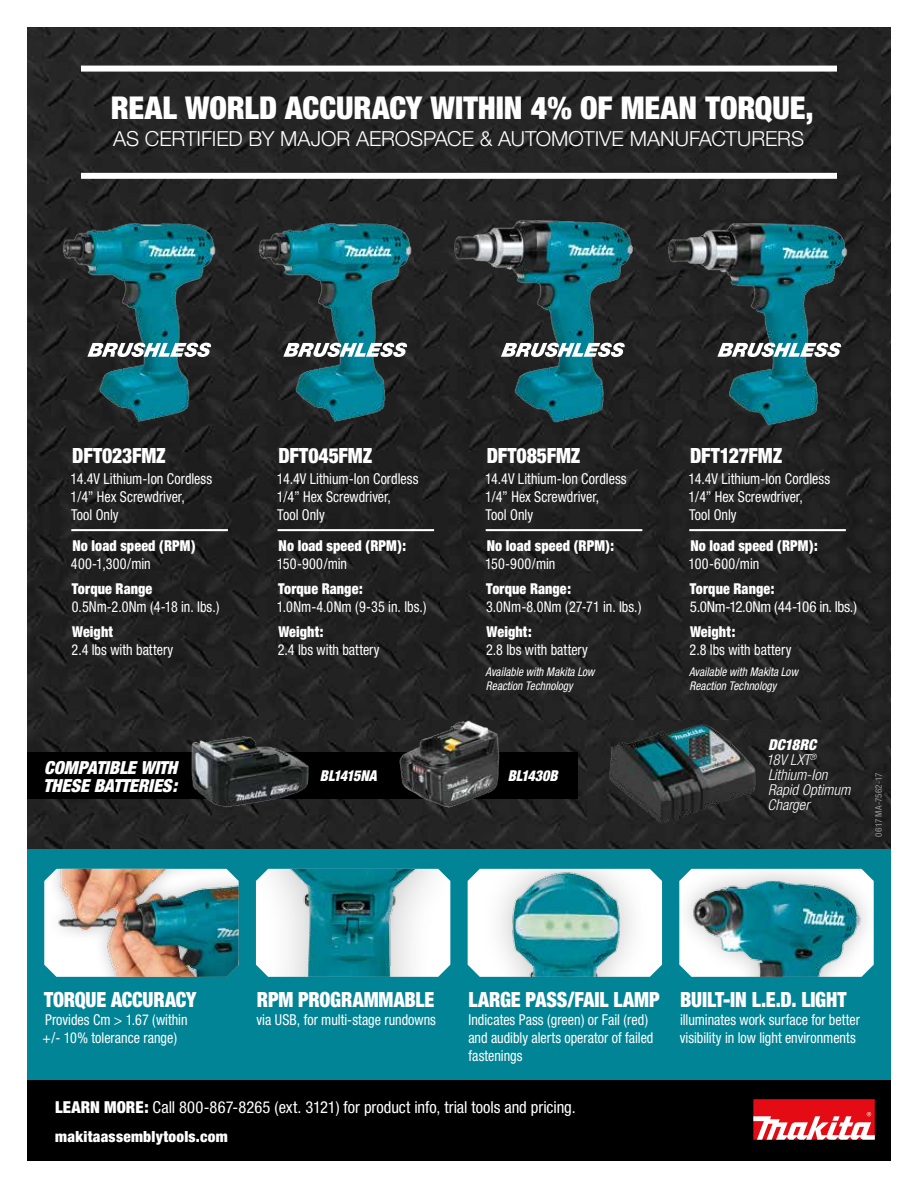
<style>
.page{position:relative;width:918px;height:1188px;background:#fff}
.page>*{position:absolute;margin:0;border:0;box-sizing:border-box;transform-origin:0 0}
.t1{font:900 condensed 31.5px "Helvetica Neue";letter-spacing:-.005em;color:#fff}
.t2{font:900 condensed 21px "Helvetica Neue";letter-spacing:-.01em;color:#fff;scale:.94 1}
.t3{font:300 20.85px "Helvetica Neue";letter-spacing:-.005em;color:#fff}
.t4{font:italic 900 condensed 18px/18px "Helvetica Neue";letter-spacing:-.005em;color:#fff}
.t5{font:condensed 16.5px "Helvetica Neue";color:#fff}
.t6{font:900 condensed 15.3px "Helvetica Neue";letter-spacing:.015em;color:#fff}
.t7{font:condensed 15px/18px "Helvetica Neue";color:#fff;scale:.94 1}
.t8{font:900 condensed 15px "Helvetica Neue";letter-spacing:.005em;color:#fff;scale:.94 1}
.t9{font:italic 300 condensed 15px/15px "Helvetica Neue";color:#fff}
.t10{font:condensed 15px "Helvetica Neue";letter-spacing:-.02em;color:#fff}
.t11{font:condensed 15px "Helvetica Neue";letter-spacing:.02em;color:#fff;scale:.94 1}
.t12{font:italic 900 condensed 15px "Helvetica Neue";letter-spacing:-.04em;color:#fff;scale:.94 1}
.t13{font:italic 900 condensed 15px "Helvetica Neue";letter-spacing:-.005em;color:#fff;scale:.94 1}
.t14{font:italic condensed 12px/14.4px "Helvetica Neue";letter-spacing:.005em;color:#fff;scale:.94 1}
.t15{font:condensed 9px "Helvetica Neue";letter-spacing:.025em;color:#969798}
.s1{font-weight:900}
</style>
<div class="page">
<img style="left:27px;top:27px;width:864px;height:823px">
<div style="left:27px;top:850px;width:864px;height:230px;background:#008496"></div>
<div style="left:27px;top:753px;width:551px;height:46px;background:#000"></div>
<div style="left:81px;top:66px;width:756px;height:6px;background:#fff"></div>
<div style="left:81px;top:173px;width:756px;height:6px;background:#fff"></div>
<img style="left:44px;top:869px;width:195px;height:108px">
<img style="left:468px;top:869px;width:194px;height:108px">
<img style="left:256px;top:869px;width:194px;height:108px">
<img style="left:679px;top:869px;width:195px;height:108px">
<hr style="left:71px;top:529px;width:157px;height:2px;background:#fff">
<img style="left:59px;top:214px;width:159px;height:213px">
<svg style="left:87px;top:334px;width:125px;height:23px"></svg>
<hr style="left:278px;top:529px;width:156px;height:2px;background:#fff">
<img style="left:255px;top:214px;width:159px;height:213px">
<svg style="left:282px;top:334px;width:126px;height:23px"></svg>
<hr style="left:486px;top:529px;width:156px;height:2px;background:#fff">
<img style="left:442px;top:210px;width:216px;height:230px">
<svg style="left:500px;top:334px;width:125px;height:23px"></svg>
<hr style="left:689px;top:529px;width:157px;height:2px;background:#fff">
<img style="left:665px;top:211px;width:187px;height:216px">
<svg style="left:717px;top:334px;width:125px;height:23px"></svg>
<img style="left:189px;top:733px;width:121px;height:77px">
<img style="left:391px;top:714px;width:121px;height:102px">
<img style="left:610px;top:724px;width:93px;height:37px">
<div style="left:27px;top:1080px;width:864px;height:81px;background:#000"></div>
<div style="left:753px;top:1099px;width:122px;height:41px;background:#e50b14"></div>
<svg style="left:753px;top:1112px;width:122px;height:28px"></svg>
<h1 class="t1" style="left:111px;top:88px;width:704px">REAL WORLD ACCURACY WITHIN 4% OF MEAN TORQUE,</h1>
<h3 class="t3" style="left:113px;top:126px;width:692px">AS CERTIFIED BY MAJOR AEROSPACE &amp; AUTOMOTIVE MANUFACTURERS</h3>
<h2 class="t2" style="left:72px;top:442px;width:101px">DFT023FMZ</h2>
<p class="t7" style="left:71px;top:470px;width:152px">14.4V Lithium-Ion Cordless<br>1/4” Hex Screwdriver,<br>Tool Only</p>
<p class="t8" style="left:72px;top:537px;width:133px">No load speed (RPM)</p>
<p class="t11" style="left:71px;top:555px;width:86px">400-1,300/min</p>
<p class="t8" style="left:72px;top:580px;width:87px">Torque Range</p>
<p class="t7" style="left:72px;top:598px;width:159px">0.5Nm-2.0Nm (4-18 in. lbs.)</p>
<p class="t8" style="left:72px;top:622px;width:45px">Weight</p>
<p class="t7" style="left:72px;top:641px;width:110px">2.4 lbs with battery</p>
<p class="t4" style="left:43px;top:758px;width:135px">COMPATIBLE WITH<br>THESE BATTERIES:</p>
<h2 class="t2" style="left:279px;top:442px;width:101px">DFT045FMZ</h2>
<p class="t7" style="left:277px;top:470px;width:152px">14.4V Lithium-Ion Cordless<br>1/4” Hex Screwdriver,<br>Tool Only</p>
<p class="t8" style="left:279px;top:537px;width:137px">No load speed (RPM):</p>
<p class="t7" style="left:277px;top:555px;width:76px">150-900/min</p>
<p class="t8" style="left:278px;top:580px;width:92px">Torque Range:</p>
<p class="t7" style="left:277px;top:598px;width:161px">1.0Nm-4.0Nm (9-35 in. lbs.)</p>
<p class="t8" style="left:278px;top:622px;width:50px">Weight:</p>
<p class="t7" style="left:278px;top:641px;width:110px">2.4 lbs with battery</p>
<h2 class="t2" style="left:487px;top:442px;width:101px">DFT085FMZ</h2>
<p class="t7" style="left:485px;top:470px;width:152px">14.4V Lithium-Ion Cordless<br>1/4” Hex Screwdriver,<br>Tool Only</p>
<p class="t8" style="left:487px;top:537px;width:137px">No load speed (RPM):</p>
<p class="t7" style="left:485px;top:555px;width:76px">150-900/min</p>
<p class="t8" style="left:486px;top:580px;width:92px">Torque Range:</p>
<p class="t7" style="left:486px;top:598px;width:167px">3.0Nm-8.0Nm (27-71 in. lbs.)</p>
<p class="t8" style="left:487px;top:622px;width:50px">Weight:</p>
<p class="t7" style="left:486px;top:641px;width:110px">2.8 lbs with battery</p>
<p class="t14" style="left:485px;top:665px;width:117px">Available with Makita Low<br>Reaction Technology</p>
<p class="t12" style="left:320px;top:767px;width:62px">BL1415NA</p>
<p class="t13" style="left:508px;top:767px;width:55px">BL1430B</p>
<h2 class="t2" style="left:690px;top:442px;width:99px">DFT127FMZ</h2>
<p class="t7" style="left:689px;top:470px;width:152px">14.4V Lithium-Ion Cordless<br>1/4” Hex Screwdriver,<br>Tool Only</p>
<p class="t8" style="left:690px;top:537px;width:137px">No load speed (RPM):</p>
<p class="t7" style="left:689px;top:555px;width:77px">100-600/min</p>
<p class="t8" style="left:690px;top:580px;width:92px">Torque Range:</p>
<p class="t10" style="left:690px;top:598px;width:169px">5.0Nm-12.0Nm (44-106 in. lbs.)</p>
<p class="t8" style="left:690px;top:622px;width:50px">Weight:</p>
<p class="t7" style="left:690px;top:641px;width:110px">2.8 lbs with battery</p>
<p class="t14" style="left:689px;top:665px;width:117px">Available with Makita Low<br>Reaction Technology</p>
<p class="t9" style="left:766px;top:737px;width:86px"><span class="s1">DC18RC<br></span>18V LXT<sup>®<br></sup>Lithium-Ion<br>Rapid Optimum<br>Charger</p>
<p class="t15" style="left:874px;top:837px;width:65px;rotate:-90deg">0617 MA-7562-17</p>
<h2 class="t2" style="left:44px;top:987px;width:163px">TORQUE ACCURACY</h2>
<p class="t7" style="left:43px;top:1011px;width:156px">Provides Cm &gt; 1.67 (within +/- 10% tolerance range)</p>
<h2 class="t2" style="left:257px;top:987px;width:190px">RPM PROGRAMMABLE</h2>
<p class="t7" style="left:257px;top:1011px;width:192px">via USB, for multi-stage rundowns</p>
<h2 class="t2" style="left:469px;top:987px;width:205px">LARGE PASS/FAIL LAMP</h2>
<p class="t7" style="left:468px;top:1011px;width:198px">Indicates Pass (green) or Fail (red) and audibly alerts operator of failed fastenings</p>
<p class="t5" style="left:55px;top:1097px;width:522px"><span class="s1">LEARN MORE:</span> Call 800-867-8265 (ext. 3121) for product info, trial tools and pricing.</p>
<p class="t6" style="left:55px;top:1127px;width:174px">makitaassemblytools.com</p>
<h2 class="t2" style="left:680px;top:987px;width:178px">BUILT-IN L.E.D. LIGHT</h2>
<p class="t7" style="left:680px;top:1011px;width:193px">illuminates work surface for better visibility in low light environments</p>
</div>
